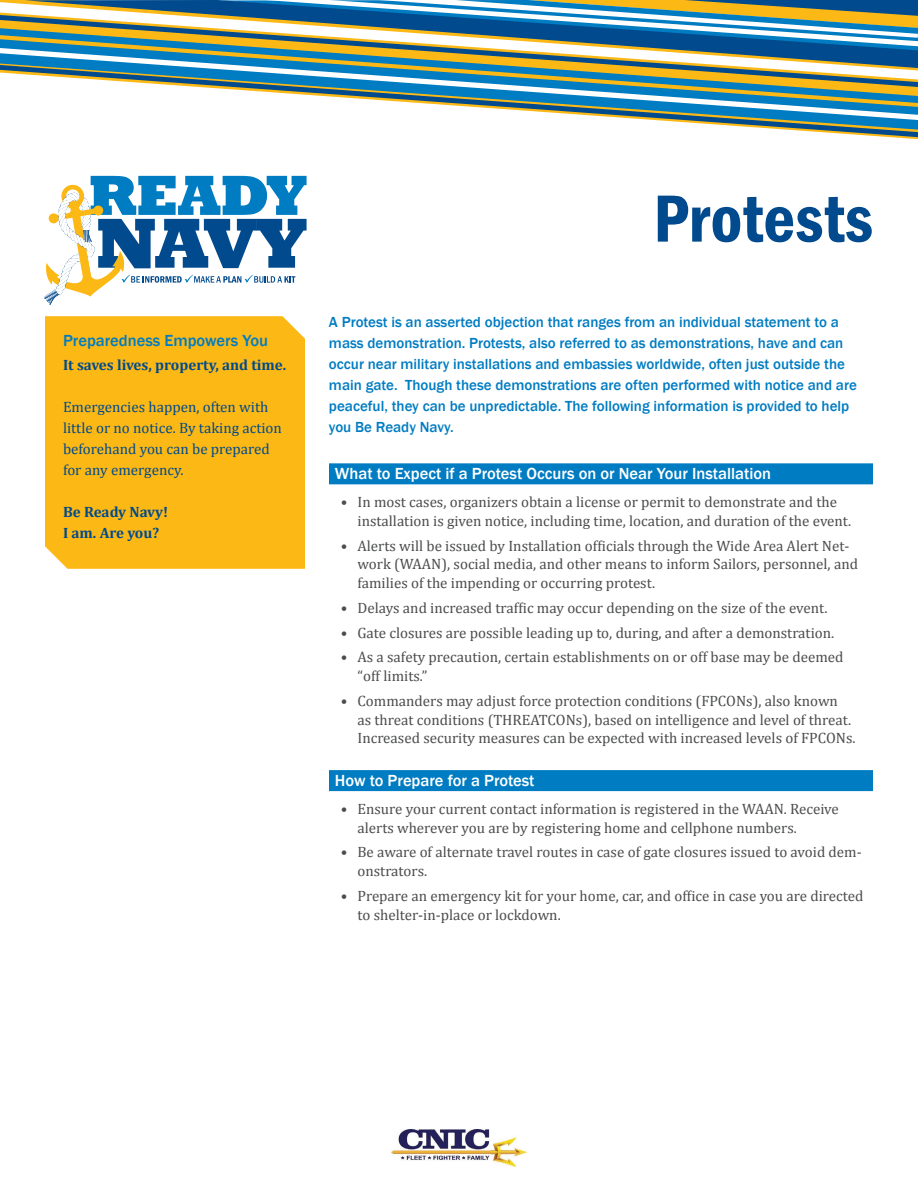
<style>
.page{position:relative;width:918px;height:1188px;background:#fff}
.page>*{position:absolute;margin:0;border:0;box-sizing:border-box;transform-origin:0 0}
.title_2_copy{font:600 condensed 69px "Franklin Gothic";color:#004a8d}
.head_copy{font:500 16.5px "Franklin Gothic";color:#fff}
.t1{font:500 16.5px "Franklin Gothic";color:#007cc2}
.t2{font:15px/18.8px "Cambria";color:#4b4c4d}
.head_copy_10_14{font:500 15px/21px "Franklin Gothic";color:#007cc2}
.t3{font:15px/21px "Cambria";color:#004a8d}
.t4{font:700 15px/21px "Cambria";color:#004a8d}
</style>
<div class="page">
<svg style="left:476px;top:107px;width:442px;height:30px"></svg>
<svg style="left:0;top:35px;width:918px;height:72px"></svg>
<svg style="left:25px;top:0;width:893px;height:68px"></svg>
<svg style="left:218px;top:0;width:700px;height:54px"></svg>
<div style="left:45px;top:316px;width:260px;height:253px;background:#fcb814"></div>
<img style="left:392px;top:1129px;width:134px;height:37px">
<svg style="left:44px;top:176px;width:263px;height:129px"></svg>
<div style="left:329px;top:463px;width:544px;height:21px;background:#007cc2"></div>
<div style="left:329px;top:770px;width:544px;height:21px;background:#007cc2"></div>
<p class="t1" style="left:63px;top:330px;width:207px">Preparedness Empowers You</p>
<p class="t4" style="left:63px;top:354px;width:225px">It saves lives, property, and time.</p>
<p class="t3" style="left:63px;top:396px;width:220px">Emergencies happen, often with little or no notice. By taking action beforehand you can be prepared for any emergency.</p>
<p class="t4" style="left:63px;top:501px;width:107px">Be Ready Navy!<br>I am. Are you?</p>
<p class="title_2_copy" style="left:653px;top:172px;width:221px">Protests</p>
<p class="head_copy_10_14" style="left:329px;top:311px;width:529px">A Protest is an asserted objection that ranges from an individual statement to a mass demonstration. Protests, also referred to as demonstrations, have and can occur near military installations and embassies worldwide, often just outside the main gate. Though these demonstrations are often performed with notice and are peaceful, they can be unpredictable. The following information is provided to help you Be Ready Navy.</p>
<p class="head_copy" style="left:335px;top:464px;width:438px">What to Expect if a Protest Occurs on or Near Your Installation</p>
<p class="t2" style="left:357px;top:492px;width:495px;text-indent:-16px">• In most cases, organizers obtain a license or permit to demonstrate and the installation is given notice, including time, location, and duration of the event.</p>
<p class="t2" style="left:357px;top:536px;width:502px;text-indent:-16px">• Alerts will be issued by Installation officials through the Wide Area Alert Net&shy;work (WAAN), social media, and other means to inform Sailors, personnel, and families of the impending or occurring protest.</p>
<p class="t2" style="left:341px;top:598px;width:488px">• Delays and increased traffic may occur depending on the size of the event.</p>
<p class="t2" style="left:341px;top:623px;width:495px">• Gate closures are possible leading up to, during, and after a demonstration.</p>
<p class="t2" style="left:357px;top:648px;width:487px;text-indent:-16px">• As a safety precaution, certain establishments on or off base may be deemed “off limits.”</p>
<p class="t2" style="left:357px;top:691px;width:500px;text-indent:-16px">• Commanders may adjust force protection conditions (FPCONs), also known<br>as threat conditions (THREATCONs), based on intelligence and level of threat.<br>Increased security measures can be expected with increased levels of FPCONs.</p>
<p class="head_copy" style="left:335px;top:770px;width:201px">How to Prepare for a Protest</p>
<p class="t2" style="left:357px;top:799px;width:483px;text-indent:-16px">• Ensure your current contact information is registered in the WAAN. Receive alerts wherever you are by registering home and cellphone numbers.</p>
<p class="t2" style="left:357px;top:843px;width:506px;text-indent:-16px">• Be aware of alternate travel routes in case of gate closures issued to avoid dem&shy;onstrators.</p>
<p class="t2" style="left:357px;top:886px;width:507px;text-indent:-16px">• Prepare an emergency kit for your home, car, and office in case you are directed to shelter-in-place or lockdown.</p>
</div>
